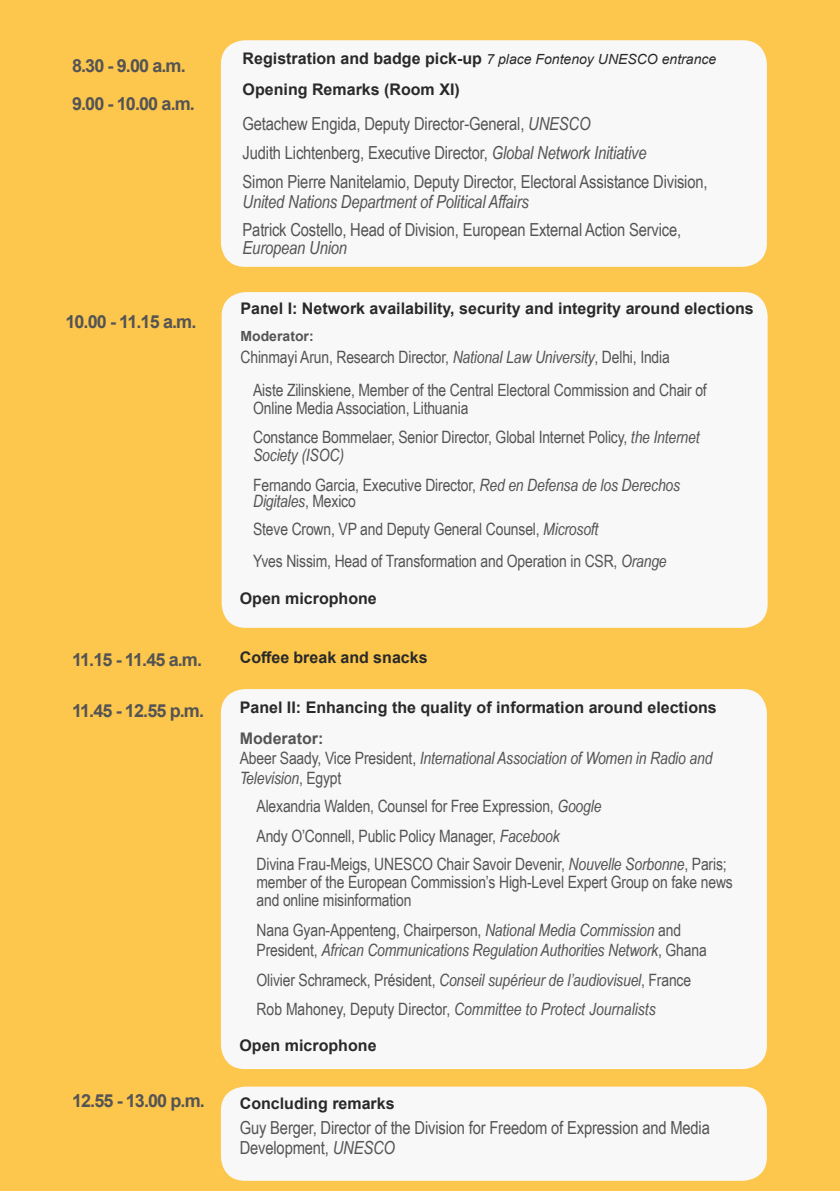
<style>
.page{position:relative;width:840px;height:1191px;background:#fff}
.page>*{position:absolute;margin:0;border:0;box-sizing:border-box;transform-origin:0 0}
.t1{font:18px/29.2px "Arial Narrow";letter-spacing:-.01em;color:#545454}
.t2{font:700 18px/38.6px "Arial";letter-spacing:-.05em;color:#545454}
.t3{font:italic 18px "Arial Narrow";letter-spacing:-.01em;color:#545454}
.t4{font:17px/18px "Arial Narrow";letter-spacing:-.01em;color:#545454}
.t5{font:italic 17px/20px "Arial Narrow";letter-spacing:-.01em;color:#545454}
.t6{font:700 16px "Arial";color:#292929}
.t7{font:700 16px "Arial";color:#545454}
.t8{font:italic 14px "Arial";color:#292929}
.t9{font:700 14px "Arial";color:#545454}
.s1{font-weight:700;font-style:normal;font-size:16px}
.s2{font-style:italic}
.s3{font-style:normal}
</style>
<div class="page">
<div style="left:0;top:0;width:839px;height:1191px;background:#fdc74d"></div>
<div style="left:221px;top:292px;width:546px;height:336px;background:#f8f8f9;border-radius:24px"></div>
<div style="left:221px;top:40px;width:545px;height:227px;background:#f8f8f9;border-radius:24px"></div>
<div style="left:221px;top:689px;width:545px;height:380px;background:#f8f8f9;border-radius:24px"></div>
<div style="left:221px;top:1086px;width:545px;height:94px;background:#f8f8f9;border-radius:24px"></div>
<p class="t2" style="left:72px;top:46px;width:124px">8.30 - 9.00 a.m.<br>9.00 - 10.00 a.m.</p>
<p class="t8" style="left:242px;top:50px;width:475px"><span class="s1">Registration and badge pick-up</span> 7 place Fontenoy UNESCO entrance</p>
<p class="t6" style="left:242px;top:78px;width:218px">Opening Remarks (Room XI)</p>
<p class="t1" style="left:242px;top:108px;width:466px">Getachew Engida, Deputy Director-General, <span class="s2">UNESCO<br></span>Judith Lichtenberg, Executive Director, <span class="s2">Global Network Initiative<br></span>Simon Pierre Nanitelamio, Deputy Director, Electoral Assistance Division,</p>
<p class="t3" style="left:242px;top:189px;width:287px">United Nations Department of Political Affairs</p>
<p class="t1" style="left:242px;top:214px;width:440px">Patrick Costello, Head of Division, European External Action Service,</p>
<p class="t3" style="left:242px;top:235px;width:106px">European Union</p>
<p class="t2" style="left:65px;top:303px;width:132px">10.00 - 11.15 a.m.</p>
<p class="t6" style="left:240px;top:297px;width:514px">Panel I: Network availability, security and integrity around elections</p>
<p class="t9" style="left:240px;top:326px;width:75px">Moderator:</p>
<p class="t4" style="left:240px;top:347px;width:430px">Chinmayi Arun, Research Director, <span class="s2">National Law University</span>, Delhi, India</p>
<p class="t4" style="left:253px;top:381px;width:455px">Aiste Zilinskiene, Member of the Central Electoral Commission and Chair of<br>Online Media Association, Lithuania</p>
<p class="t4" style="left:253px;top:427px;width:448px">Constance Bommelaer, Senior Director, Global Internet Policy, <span class="s2">the Internet<br>Society (ISOC)</span></p>
<p class="t4" style="left:253px;top:476px;width:428px;line-height:16px">Fernando Garcia, Executive Director, <span class="s2">Red en Defensa de los Derechos<br>Digitales</span>, Mexico</p>
<p class="t4" style="left:253px;top:512px;width:415px;line-height:32px">Steve Crown, VP and Deputy General Counsel, <span class="s2">Microsoft<br></span>Yves Nissim, Head of Transformation and Operation in CSR, <span class="s2">Orange</span></p>
<p class="t6" style="left:240px;top:587px;width:138px">Open microphone</p>
<p class="t2" style="left:72px;top:641px;width:131px">11.15 - 11.45 a.m.</p>
<p class="t2" style="left:72px;top:691px;width:133px">11.45 - 12.55 p.m.</p>
<p class="t6" style="left:240px;top:646px;width:189px">Coffee break and snacks</p>
<p class="t6" style="left:240px;top:696px;width:478px">Panel II: Enhancing the quality of information around elections</p>
<p class="t7" style="left:240px;top:727px;width:85px">Moderator:</p>
<p class="t5" style="left:240px;top:747px;width:474px"><span class="s3">Abeer Saady, Vice President,</span> International Association of Women in Radio and<br>Television<span class="s3">, Egypt</span></p>
<p class="t4" style="left:256px;top:796px;width:346px">Alexandria Walden, Counsel for Free Expression, <span class="s2">Google</span></p>
<p class="t4" style="left:256px;top:826px;width:304px">Andy O’Connell, Public Policy Manager, <span class="s2">Facebook</span></p>
<p class="t4" style="left:256px;top:854px;width:477px">Divina Frau-Meigs, UNESCO Chair Savoir Devenir, <span class="s2">Nouvelle Sorbonne</span>, Paris; member of the European Commission’s High-Level Expert Group on fake news and online misinformation</p>
<p class="t5" style="left:256px;top:919px;width:451px"><span class="s3">Nana Gyan-Appenteng, Chairperson,</span> National Media Commission <span class="s3">and<br>President,</span> African Communications Regulation Authorities Network<span class="s3">, Ghana</span></p>
<p class="t4" style="left:256px;top:965px;width:436px;line-height:28.4px">Olivier Schrameck, Président, <span class="s2">Conseil supérieur de l’audiovisuel</span>, France<br>Rob Mahoney, Deputy Director, <span class="s2">Committee to Protect Journalists</span></p>
<p class="t6" style="left:239px;top:1034px;width:138px">Open microphone</p>
<p class="t2" style="left:72px;top:1082px;width:134px">12.55 - 13.00 p.m.</p>
<p class="t6" style="left:240px;top:1092px;width:156px">Concluding remarks</p>
<p class="t1" style="left:240px;top:1116px;width:471px;line-height:20px">Guy Berger, Director of the Division for Freedom of Expression and Media<br>Development, <span class="s2">UNESCO</span></p>
</div>
